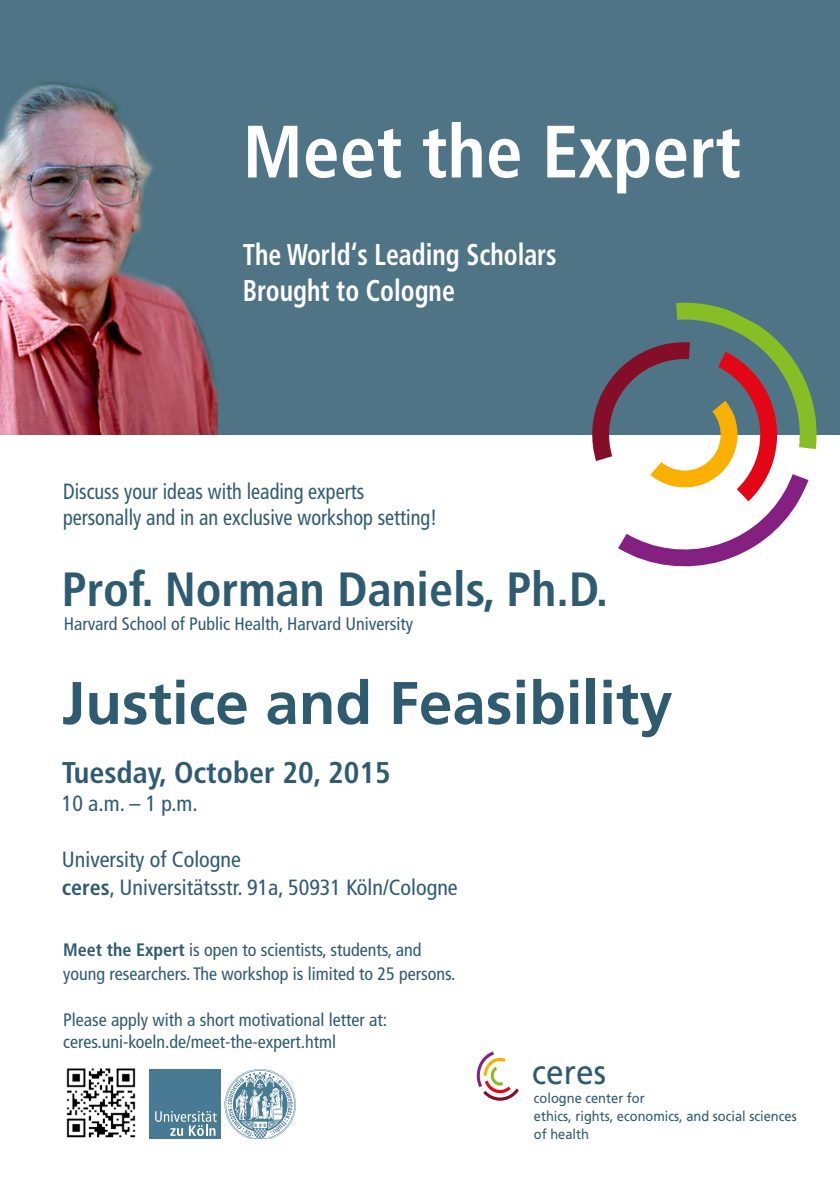
<style>
.page{position:relative;width:840px;height:1191px;background:#fff}
.page>*{position:absolute;margin:0;border:0;box-sizing:border-box;transform-origin:0 0}
.t1{font:700 condensed 74px "Frutiger LT Std";color:#fff}
.t2{font:700 60px "Frutiger LT Std";color:#2f5b71}
.t3{font:700 condensed 48px "Frutiger LT Std";color:#2f5b71}
.t4{font:34.2px "Frutiger";color:#2f5b71;scale:.92 1}
.t5{font:700 condensed 30px/36px "Frutiger LT Std";color:#fff;scale:.86 1}
.t6{font:700 condensed 30px "Frutiger LT Std";color:#2f5b71}
.t7{font:condensed 22px/26.4px "Frutiger LT Std";color:#2f5b71;scale:.92 1}
.t8{font:condensed 22px/28px "Frutiger LT Std";color:#2f5b71}
.t9{font:condensed 18px/24px "Frutiger LT Std";color:#2f5b71}
.t10{font:14px/17.8px "Frutiger";color:#2f5b71;scale:.92 1}
.s1{font-weight:700}
</style>
<div class="page">
<div style="left:0;top:0;width:839px;height:435px;background:#4e7486"></div>
<img style="left:0;top:81px;width:217px;height:354px">
<div style="left:149px;top:1069px;width:71px;height:70px;background:#487b93"></div>
<svg style="left:155px;top:1111px;width:62px;height:25px"></svg>
<svg style="left:224px;top:1069px;width:72px;height:70px"></svg>
<svg style="left:592px;top:302px;width:225px;height:265px"></svg>
<svg style="left:476px;top:1051px;width:42px;height:49px"></svg>
<img style="left:66px;top:1068px;width:70px;height:70px">
<h1 class="t1" style="left:242px;top:108px;width:499px">Meet the Expert</h1>
<h3 class="t5" style="left:242px;top:237px;width:366px">The World‘s Leading Scholars<br>Brought to Cologne</h3>
<p class="t7" style="left:63px;top:478px;width:408px">Discuss your ideas with leading experts personally and in an exclusive workshop setting!</p>
<h3 class="t3" style="left:62px;top:561px;width:547px">Prof. Norman Daniels, Ph.D.</h3>
<p class="t9" style="left:64px;top:612px;width:350px">Harvard School of Public Health, Harvard University</p>
<h2 class="t2" style="left:62px;top:668px;width:612px">Justice and Feasibility</h2>
<h3 class="t6" style="left:62px;top:755px;width:330px">Tuesday, October 20, 2015</h3>
<p class="t8" style="left:62px;top:790px;width:137px">10 a.m. – 1 p.m.</p>
<p class="t8" style="left:62px;top:846px;width:397px">University of Cologne<br><span class="s1">ceres</span>, Universitätsstr. 91a, 50931 Köln/Cologne</p>
<p class="t9" style="left:63px;top:937px;width:394px"><span class="s1">Meet the Expert</span> is open to scientists, students, and young researchers. The workshop is limited to 25 persons.</p>
<p class="t9" style="left:63px;top:1008px;width:325px;line-height:22px">Please apply with a short motivational letter at: ceres.uni-koeln.de/meet-the-expert.html</p>
<h3 class="t4" style="left:532px;top:1052px;width:82px">ceres</h3>
<p class="t10" style="left:533px;top:1089px;width:287px">cologne center for<br>ethics, rights, economics, and social sciences of health</p>
</div>
